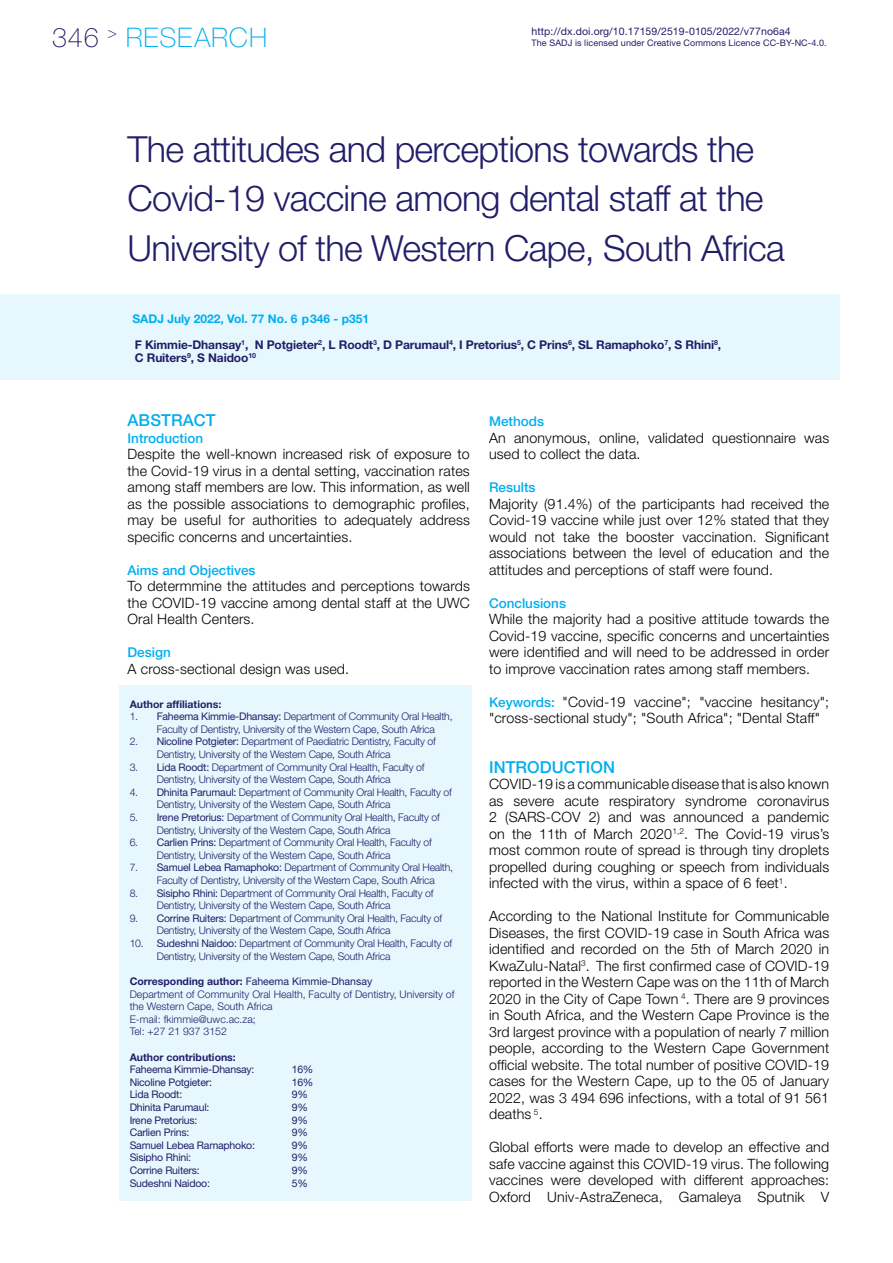
<style>
.page{position:relative;width:893px;height:1263px;background:#fff}
.page>*{position:absolute;margin:0;border:0;box-sizing:border-box;transform-origin:0 0}
.Header_Title_RC_74_4{font:300 36px/49.5px "Helvetica Neue LT Std";letter-spacing:-.02em;color:#221d67}
.t1{font:100 27px "Helvetica Neue LT Std";letter-spacing:.025em;color:#00aeef}
.Text_Body_RC_74_5{font:500 16.5px "Helvetica Neue LT Std";letter-spacing:.005em;color:#00aeef}
.Text_Body_RC_74_5-2{font:300 14.25px/16.5px "Helvetica Neue LT Std";letter-spacing:.01em;color:#000;text-align:justify}
.Text_Body_RC_74_5-3{font:500 13.5px "Helvetica Neue LT Std";color:#00aeef}
.Article_AuthorName{font:700 12px/12.6px "Helvetica Neue LT Std";letter-spacing:-.01em;color:#221d67}
.Article_JournalName{font:700 12px "Helvetica Neue LT Std";color:#00aeef}
.AuthorAffiliations_R{font:300 10.5px/12.6px "Helvetica Neue LT Std";letter-spacing:-.02em;color:#221d67}
.AuthorAffiliations_R-2{font:10.5px "Helvetica Neue LT Std";letter-spacing:-.02em;color:#221d67}
.AuthorAffiliations_R-3{font:300 10.5px/12.6px "Helvetica Neue LT Std";color:#221d67}
.Header_WebNumber{font:10.5px "Helvetica Neue LT Std";letter-spacing:.01em;color:#221d67}
.AuthorAffiliations_R-4{font:10.5px "Helvetica Neue LT Std";color:#221d67}
.AuthorAffiliations_R-5{font:700 10.5px "Helvetica Neue LT Std";color:#221d67}
.Header_WebNumber-2{font:9px "Helvetica Neue LT Std";letter-spacing:.01em;color:#221d67}
.s1{color:#221d67}
.s2{font-weight:400}
.s3{font-weight:700}
.s4{font-weight:500;font-size:13.5px;color:#00aeef}
</style>
<div class="page">
<div style="left:120px;top:685px;width:352px;height:516px;background:#e6f7fd"></div>
<div style="left:0;top:294px;width:839px;height:85px;background:#e6f7fd"></div>
<h2 class="t1" style="left:52px;top:22px;width:216px"><span class="s1">346</span> <sup>&gt;</sup> RESEARCH</h2>
<p class="Header_WebNumber" style="left:531px;top:25px;width:261px">http://dx.doi.org/10.17159/2519-0105/2022/v77no6a4</p>
<p class="Header_WebNumber-2" style="left:531px;top:37px;width:297px">The SADJ is licensed under Creative Commons Licence CC-BY-NC-4.0.</p>
<p class="Header_Title_RC_74_4" style="left:128px;top:123px;width:659px">The attitudes and perceptions towards the<br>Covid-19 vaccine among dental staff at the<br>University of the Western Cape, South Africa</p>
<p class="Article_JournalName" style="left:132px;top:312px;width:238px">SADJ July 2022, Vol. 77 No. 6 p346 - p351</p>
<p class="Article_AuthorName" style="left:135px;top:338px;width:588px">F Kimmie-Dhansay<sup>1</sup>, N Potgieter<sup>2</sup>, L Roodt<sup>3</sup>, D Parumaul<sup>4</sup>, I Pretorius<sup>5</sup>, C Prins<sup>6</sup>, SL Ramaphoko<sup>7</sup>, S Rhini<sup>8</sup>,<br>C Ruiters<sup>9</sup>, S Naidoo<sup>10</sup></p>
<p class="Text_Body_RC_74_5" style="left:128px;top:411px;width:89px">ABSTRACT</p>
<p class="Text_Body_RC_74_5-3" style="left:128px;top:430px;width:77px">Introduction</p>
<p class="Text_Body_RC_74_5-2" style="left:128px;top:446px;width:344px">Despite the well-known increased risk of exposure to the Covid-19 virus in a dental setting, vaccination rates among staff members are low. This information, as well as the possible associations to demographic profiles, may be useful for authorities to adequately address specific concerns and uncertainties.</p>
<p class="Text_Body_RC_74_5-3" style="left:128px;top:562px;width:130px">Aims and Objectives</p>
<p class="Text_Body_RC_74_5-2" style="left:128px;top:578px;width:344px">To determmine the attitudes and perceptions towards the COVID-19 vaccine among dental staff at the UWC Oral Health Centers.</p>
<p class="Text_Body_RC_74_5-3" style="left:128px;top:644px;width:45px">Design</p>
<p class="Text_Body_RC_74_5-2" style="left:128px;top:660px;width:223px">A cross-sectional design was used.</p>
<p class="AuthorAffiliations_R-5" style="left:130px;top:697px;width:93px">Author affiliations:</p>
<p class="AuthorAffiliations_R" style="left:157px;top:710px;width:297px;text-indent:-27px">1. <span class="s2">Faheema Kimmie-Dhansay:</span> Department of Community Oral Health,<br>Faculty of Dentistry, University of the Western Cape, South Africa</p>
<p class="AuthorAffiliations_R" style="left:157px;top:735px;width:281px;text-indent:-27px">2. <span class="s2">Nicoline Potgieter:</span> Department of Paediatric Dentistry, Faculty of<br>Dentistry, University of the Western Cape, South Africa</p>
<p class="AuthorAffiliations_R" style="left:157px;top:760px;width:269px;text-indent:-27px">3. <span class="s2">Lida Roodt:</span> Department of Community Oral Health, Faculty of<br>Dentistry, University of the Western Cape, South Africa</p>
<p class="AuthorAffiliations_R" style="left:157px;top:786px;width:297px;text-indent:-27px">4. <span class="s2">Dhinita Parumaul:</span> Department of Community Oral Health, Faculty of<br>Dentistry, University of the Western Cape, South Africa</p>
<p class="AuthorAffiliations_R" style="left:157px;top:811px;width:285px;text-indent:-27px">5. <span class="s2">Irene Pretorius:</span> Department of Community Oral Health, Faculty of<br>Dentistry, University of the Western Cape, South Africa</p>
<p class="AuthorAffiliations_R" style="left:157px;top:836px;width:277px;text-indent:-27px">6. <span class="s2">Carlien Prins:</span> Department of Community Oral Health, Faculty of<br>Dentistry, University of the Western Cape, South Africa</p>
<p class="AuthorAffiliations_R" style="left:157px;top:861px;width:298px;text-indent:-27px">7. <span class="s2">Samuel Lebea Ramaphoko:</span> Department of Community Oral Health,<br>Faculty of Dentistry, University of the Western Cape, South Africa</p>
<p class="AuthorAffiliations_R" style="left:157px;top:886px;width:278px;text-indent:-27px">8. <span class="s2">Sisipho Rhini:</span> Department of Community Oral Health, Faculty of<br>Dentistry, University of the Western Cape, South Africa</p>
<p class="AuthorAffiliations_R" style="left:157px;top:912px;width:287px;text-indent:-27px">9. <span class="s2">Corrine Ruiters:</span> Department of Community Oral Health, Faculty of<br>Dentistry, University of the Western Cape, South Africa</p>
<p class="AuthorAffiliations_R" style="left:157px;top:937px;width:297px;text-indent:-27px">10. <span class="s2">Sudeshni Naidoo:</span> Department of Community Oral Health, Faculty of<br>Dentistry, University of the Western Cape, South Africa</p>
<p class="AuthorAffiliations_R-4" style="left:130px;top:975px;width:244px"><span class="s3">Corresponding author:</span> Faheema Kimmie-Dhansay</p>
<p class="AuthorAffiliations_R-3" style="left:130px;top:987px;width:326px">Department of Community Oral Health, Faculty of Dentistry, University of the Western Cape, South Africa</p>
<p class="AuthorAffiliations_R-3" style="left:130px;top:1012px;width:128px">E-mail: fkimmie@uwc.ac.za;</p>
<p class="AuthorAffiliations_R-3" style="left:130px;top:1025px;width:99px">Tel: +27 21 937 3152</p>
<p class="AuthorAffiliations_R-5" style="left:130px;top:1050px;width:108px">Author contributions:</p>
<p class="AuthorAffiliations_R-2" style="left:130px;top:1063px;width:126px">Faheema Kimmie-Dhansay:</p>
<p class="AuthorAffiliations_R-2" style="left:292px;top:1063px;width:23px">16%</p>
<p class="AuthorAffiliations_R-2" style="left:130px;top:1076px;width:84px">Nicoline Potgieter:</p>
<p class="AuthorAffiliations_R-2" style="left:292px;top:1076px;width:23px">16%</p>
<p class="AuthorAffiliations_R-2" style="left:130px;top:1088px;width:54px">Lida Roodt:</p>
<p class="AuthorAffiliations_R-2" style="left:292px;top:1088px;width:18px">9%</p>
<p class="AuthorAffiliations_R-2" style="left:130px;top:1101px;width:81px">Dhinita Parumaul:</p>
<p class="AuthorAffiliations_R-2" style="left:292px;top:1101px;width:18px">9%</p>
<p class="AuthorAffiliations_R-2" style="left:130px;top:1113px;width:69px">Irene Pretorius:</p>
<p class="AuthorAffiliations_R-2" style="left:292px;top:1113px;width:18px">9%</p>
<p class="AuthorAffiliations_R-2" style="left:130px;top:1126px;width:61px">Carlien Prins:</p>
<p class="AuthorAffiliations_R-2" style="left:292px;top:1126px;width:18px">9%</p>
<p class="AuthorAffiliations_R-2" style="left:130px;top:1139px;width:127px">Samuel Lebea Ramaphoko:</p>
<p class="AuthorAffiliations_R-2" style="left:292px;top:1139px;width:18px">9%</p>
<p class="AuthorAffiliations_R-2" style="left:130px;top:1151px;width:63px">Sisipho Rhini:</p>
<p class="AuthorAffiliations_R-2" style="left:292px;top:1151px;width:18px">9%</p>
<p class="AuthorAffiliations_R-2" style="left:130px;top:1164px;width:72px">Corrine Ruiters:</p>
<p class="AuthorAffiliations_R-2" style="left:292px;top:1164px;width:18px">9%</p>
<p class="AuthorAffiliations_R-2" style="left:130px;top:1176px;width:82px">Sudeshni Naidoo:</p>
<p class="AuthorAffiliations_R-2" style="left:292px;top:1176px;width:18px">5%</p>
<p class="Text_Body_RC_74_5-3" style="left:489px;top:413px;width:57px">Methods</p>
<p class="Text_Body_RC_74_5-2" style="left:489px;top:429px;width:342px">An anonymous, online, validated questionnaire was used to collect the data.</p>
<p class="Text_Body_RC_74_5-3" style="left:489px;top:479px;width:48px">Results</p>
<p class="Text_Body_RC_74_5-2" style="left:489px;top:495px;width:342px">Majority (91.4%) of the participants had received the Covid-19 vaccine while just over 12% stated that they would not take the booster vaccination. Significant associations between the level of education and the attitudes and perceptions of staff were found.</p>
<p class="Text_Body_RC_74_5-3" style="left:489px;top:595px;width:79px">Conclusions</p>
<p class="Text_Body_RC_74_5-2" style="left:489px;top:611px;width:342px">While the majority had a positive attitude towards the Covid-19 vaccine, specific concerns and uncertainties were identified and will need to be addressed in order to improve vaccination rates among staff members.</p>
<p class="Text_Body_RC_74_5-2" style="left:489px;top:693px;width:342px"><span class="s4">Keywords:</span> "Covid-19 vaccine"; "vaccine hesitancy"; "cross-sectional study"; "South Africa"; "Dental Staff"</p>
<p class="Text_Body_RC_74_5" style="left:489px;top:757px;width:127px">INTRODUCTION</p>
<p class="Text_Body_RC_74_5-2" style="left:489px;top:776px;width:342px">COVID-19 is a communicable disease that is also known as severe acute respiratory syndrome coronavirus 2 (SARS-COV 2) and was announced a pandemic on the 11th of March 2020<sup>1,2</sup>. The Covid-19 virus’s most common route of spread is through tiny droplets propelled during coughing or speech from individuals infected with the virus, within a space of 6 feet<sup>1</sup>.</p>
<p class="Text_Body_RC_74_5-2" style="left:489px;top:908px;width:342px">According to the National Institute for Communicable Diseases, the first COVID-19 case in South Africa was identified and recorded on the 5th of March 2020 in KwaZulu-Natal<sup>3</sup>. The first confirmed case of COVID-19 reported in the Western Cape was on the 11th of March 2020 in the City of Cape Town <sup>4</sup>. There are 9 provinces in South Africa, and the Western Cape Province is the 3rd largest province with a population of nearly 7 million people, according to the Western Cape Government official website. The total number of positive COVID-19 cases for the Western Cape, up to the 05 of January 2022, was 3 494 696 infections, with a total of 91 561 deaths <sup>5</sup>.</p>
<p class="Text_Body_RC_74_5-2" style="left:489px;top:1139px;width:342px">Global efforts were made to develop an effective and safe vaccine against this COVID-19 virus. The following vaccines were developed with different approaches:<br>Oxford Univ-AstraZeneca, Gamaleya Sputnik V</p>
</div>
